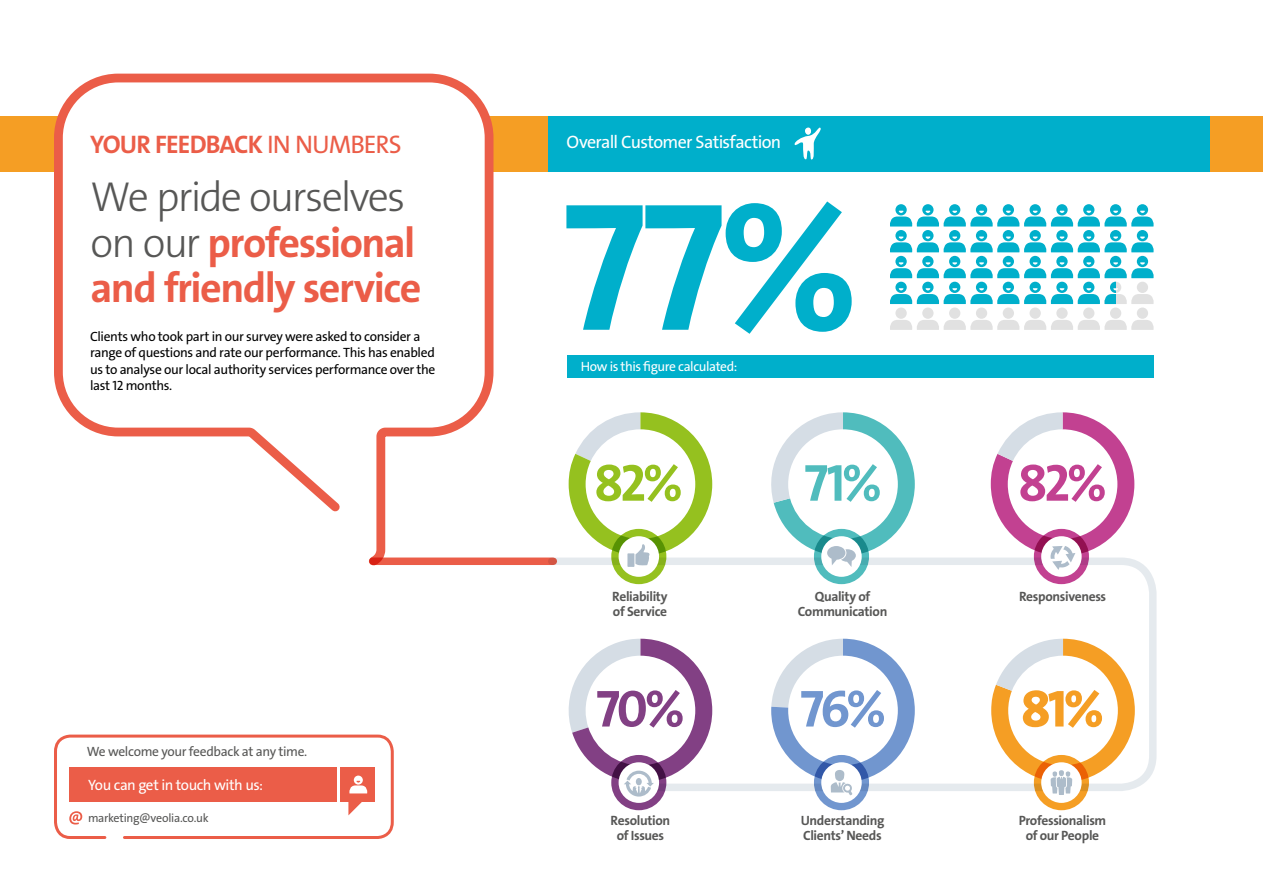
<style>
.page{position:relative;width:1263px;height:893px;background:#fff}
.page>*{position:absolute;margin:0;border:0;box-sizing:border-box;transform-origin:0 0}
.t1{font:184.35px "The Sans Veolia W7 Bld";color:#00afcb}
.t2{font:52.5px "The Sans Veolia W7 Bld";color:#95c11f}
.t3{font:52.5px "The Sans Veolia W7 Bld";color:#824084}
.t4{font:52.5px "The Sans Veolia W7 Bld";color:#50bcbd}
.t5{font:52.5px "The Sans Veolia W7 Bld";color:#7196cf}
.t6{font:52.5px "The Sans Veolia W8 Ex Bld";color:#f59e24}
.t7{font:52.5px "The Sans Veolia W7 Bld";color:#c24191}
.t8{font:42.15px/45.6px "The Sans Veolia W7 Bld";letter-spacing:-.035em;color:#eb5d48}
.t9{font:42.15px "The Sans Veolia W3 Lig";letter-spacing:-.045em;color:#575756}
.t10{font:25.5px "The Sans Veolia W7 Bld";letter-spacing:-.035em;color:#eb5d48}
.t11{font:18px "The Sans Veolia W5 Pla";letter-spacing:-.04em;color:#fff}
.t12{font:15px "The Sans Veolia W5 Pla";letter-spacing:-.035em;color:#fff}
.t13{font:13.5px/16.5px "The Sans Veolia W5 Pla";letter-spacing:-.025em;color:#000}
.t14{font:13.5px/15px "The Sans Veolia W7 Bld";letter-spacing:-.025em;color:#575756;text-align:center}
.t15{font:13.5px "The Sans Veolia W5 Pla";letter-spacing:-.025em;color:#575756}
.t16{font:13.5px "The Sans Veolia W5 Pla";letter-spacing:-.035em;color:#fff}
.t17{font:12px "The Sans Veolia W5 Pla";letter-spacing:-.03em;color:#575756}
.s1{font-family:"The Sans Veolia W5 Pla"}
.s2{font-family:"The Sans Veolia W3 Lig";color:#575756}
</style>
<div class="page">
<div style="left:54px;top:735px;width:340px;height:104px;border:3px solid #eb5d48;border-radius:15px"></div>
<div style="left:69px;top:767px;width:267px;height:34px;background:#eb5d48"></div>
<div style="left:341px;top:767px;width:34px;height:34px;background:#eb5d48"></div>
<svg style="left:348px;top:776px;width:24px;height:39px"></svg>
<svg style="left:553px;top:557px;width:604px;height:234px"></svg>
<div style="left:0;top:116px;width:1263px;height:55px;background:#f59e24"></div>
<svg style="left:50px;top:73px;width:448px;height:493px"></svg>
<div style="left:549px;top:116px;width:661px;height:55px;background:#00afcb"></div>
<div style="left:567px;top:355px;width:586px;height:23px;background:#00afcb"></div>
<svg style="left:890px;top:204px;width:263px;height:100px"></svg>
<div style="left:895px;top:308px;width:12px;height:11px;background:#e1e1e1;border-radius:50%"></div>
<div style="left:1029px;top:308px;width:12px;height:11px;background:#e1e1e1;border-radius:50%"></div>
<div style="left:949px;top:308px;width:11px;height:11px;background:#e1e1e1;border-radius:50%"></div>
<div style="left:1083px;top:308px;width:11px;height:11px;background:#e1e1e1;border-radius:50%"></div>
<div style="left:922px;top:308px;width:11px;height:11px;background:#e1e1e1;border-radius:50%"></div>
<div style="left:1056px;top:308px;width:12px;height:11px;background:#e1e1e1;border-radius:50%"></div>
<div style="left:976px;top:308px;width:11px;height:11px;background:#e1e1e1;border-radius:50%"></div>
<div style="left:1110px;top:308px;width:11px;height:11px;background:#e1e1e1;border-radius:50%"></div>
<div style="left:1003px;top:308px;width:11px;height:11px;background:#e1e1e1;border-radius:50%"></div>
<svg style="left:890px;top:320px;width:263px;height:10px"></svg>
<div style="left:1137px;top:308px;width:11px;height:11px;background:#e1e1e1;border-radius:50%"></div>
<div style="left:373px;top:557px;width:180px;height:8px;background:#eb5d48"></div>
<svg style="left:794px;top:127px;width:27px;height:33px"></svg>
<svg style="left:1037px;top:533px;width:48px;height:47px"></svg>
<div style="left:1034px;top:529px;width:55px;height:55px;border:8px solid #c24191;border-radius:50%"></div>
<div style="left:1041px;top:536px;width:41px;height:41px;background:#fff;border-radius:50%"></div>
<svg style="left:1037px;top:759px;width:48px;height:47px"></svg>
<div style="left:1034px;top:755px;width:55px;height:55px;border:8px solid #f59e24;border-radius:50%"></div>
<div style="left:1041px;top:762px;width:41px;height:41px;background:#fff;border-radius:50%"></div>
<svg style="left:818px;top:533px;width:47px;height:47px"></svg>
<div style="left:814px;top:529px;width:55px;height:55px;border:8px solid #50bcbd;border-radius:50%"></div>
<div style="left:821px;top:536px;width:41px;height:41px;background:#fff;border-radius:50%"></div>
<svg style="left:818px;top:759px;width:47px;height:47px"></svg>
<div style="left:814px;top:755px;width:55px;height:55px;border:8px solid #7196cf;border-radius:50%"></div>
<div style="left:821px;top:762px;width:41px;height:41px;background:#fff;border-radius:50%"></div>
<div style="left:615px;top:533px;width:48px;height:47px;background:#95c11f;border-radius:50%"></div>
<div style="left:611px;top:529px;width:55px;height:55px;border:8px solid #95c11f;border-radius:50%"></div>
<div style="left:619px;top:536px;width:40px;height:41px;background:#fff;border-radius:50%"></div>
<div style="left:611px;top:755px;width:55px;height:55px;border:8px solid #824084;border-radius:50%"></div>
<div style="left:619px;top:762px;width:40px;height:41px;background:#fff;border-radius:50%"></div>
<svg style="left:569px;top:412px;width:143px;height:155px"></svg>
<svg style="left:991px;top:412px;width:143px;height:158px"></svg>
<svg style="left:991px;top:639px;width:144px;height:156px"></svg>
<svg style="left:763px;top:412px;width:152px;height:155px"></svg>
<svg style="left:771px;top:639px;width:144px;height:156px"></svg>
<svg style="left:560px;top:639px;width:152px;height:158px"></svg>
<svg style="left:69px;top:811px;width:13px;height:13px"></svg>
<h3 class="t10" style="left:90px;top:128px;width:313px">YOUR FEEDBACK <span class="s1">IN NUMBERS</span></h3>
<h3 class="t9" style="left:91px;top:169px;width:316px">We pride ourselves</h3>
<h3 class="t8" style="left:91px;top:220px;width:332px"><span class="s2">on our</span> professional and friendly service</h3>
<p class="t13" style="left:90px;top:328px;width:347px">Clients who took part in our survey were asked to consider a range of questions and rate our performance. This has enabled us to analyse our local authority services performance over the last 12 months.</p>
<p class="t15" style="left:87px;top:743px;width:222px">We welcome your feedback at any time.</p>
<p class="t12" style="left:88px;top:775px;width:177px">You can get in touch with us:</p>
<p class="t17" style="left:88px;top:810px;width:122px">marketing@veolia.co.uk</p>
<h3 class="t11" style="left:567px;top:131px;width:216px">Overall Customer Satisfaction</h3>
<h1 class="t1" style="left:562px;top:148px;width:298px">77%</h1>
<p class="t16" style="left:581px;top:358px;width:158px">How is this figure calculated:</p>
<h2 class="t2" style="left:594px;top:449px;width:90px">82%</h2>
<h2 class="t4" style="left:804px;top:449px;width:79px">71%</h2>
<h2 class="t7" style="left:1018px;top:449px;width:90px">82%</h2>
<p class="t14" style="left:612px;top:589px;width:57px;text-align:left">Reliability of Service</p>
<p class="t14" style="left:798px;top:589px;width:91px">Quality of<br>Communication</p>
<p class="t14" style="left:1019px;top:589px;width:89px">Responsiveness</p>
<h2 class="t3" style="left:596px;top:675px;width:90px">70%</h2>
<h2 class="t5" style="left:800px;top:675px;width:87px">76%</h2>
<h2 class="t6" style="left:1021px;top:675px;width:84px">81%</h2>
<p class="t14" style="left:611px;top:813px;width:61px">Resolution of Issues</p>
<p class="t14" style="left:801px;top:813px;width:85px;text-align:left">Understanding<br>Clients’ Needs</p>
<p class="t14" style="left:1019px;top:813px;width:89px">Professionalism of our People</p>
</div>
